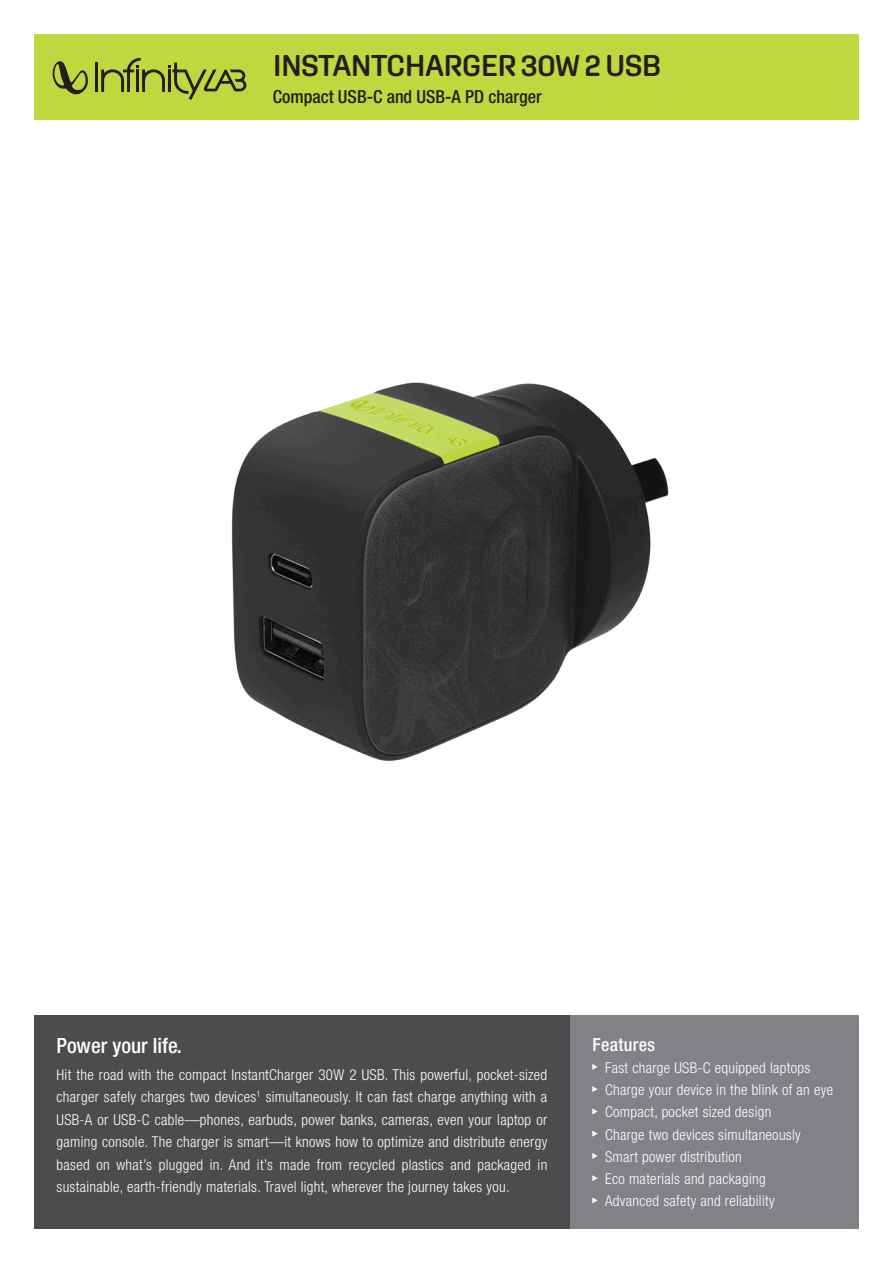
<style>
.page{position:relative;width:893px;height:1263px;background:#fff}
.page>*{position:absolute;margin:0;border:0;box-sizing:border-box;transform-origin:0 0}
.t1{font:600 30px "Aglet Sans";letter-spacing:-.025em;color:#231f20}
.t2{font:500 condensed 21px "Helvetica Neue LT Pro";color:#fff}
.t3{font:500 condensed 18px "Helvetica Neue LT Pro";color:#231f20}
.t4{font:500 condensed 18px "Helvetica Neue LT Pro";letter-spacing:.02em;color:#fff}
.t5{font:300 condensed 15px/22.5px "Helvetica Neue LT Pro";letter-spacing:.02em;color:#fff;text-align:justify}
</style>
<div class="page">
<div style="left:570px;top:1015px;width:289px;height:214px;background:#808285"></div>
<svg style="left:592px;top:1064px;width:6px;height:6px"></svg>
<svg style="left:592px;top:1086px;width:6px;height:6px"></svg>
<svg style="left:592px;top:1108px;width:6px;height:6px"></svg>
<svg style="left:592px;top:1131px;width:6px;height:6px"></svg>
<svg style="left:592px;top:1153px;width:6px;height:6px"></svg>
<svg style="left:592px;top:1175px;width:6px;height:6px"></svg>
<svg style="left:592px;top:1197px;width:6px;height:6px"></svg>
<div style="left:34px;top:34px;width:825px;height:85px;background:#c0d73d"></div>
<div style="left:34px;top:1015px;width:536px;height:214px;background:#4b4c4d"></div>
<hr style="left:95px;top:63px;width:3px;height:29px;background:#231f20">
<svg style="left:52px;top:61px;width:36px;height:33px"></svg>
<svg style="left:101px;top:58px;width:145px;height:42px"></svg>
<img style="left:231px;top:382px;width:438px;height:379px">
<p class="t1" style="left:273px;top:48px;width:390px">INSTANTCHARGER 30W 2 USB</p>
<p class="t3" style="left:273px;top:86px;width:271px">Compact USB-C and USB-A PD charger</p>
<p class="t2" style="left:57px;top:1033px;width:127px">Power your life.</p>
<p class="t5" style="left:57px;top:1063px;width:492px">Hit the road with the compact InstantCharger 30W 2 USB. This powerful, pocket-sized charger safely charges two devices<sup>1</sup> simultaneously. It can fast charge anything with a USB-A or USB-C cable—phones, earbuds, power banks, cameras, even your laptop or gaming console. The charger is smart—it knows how to optimize and distribute energy based on what’s plugged in. And it’s made from recycled plastics and packaged in sustainable, earth-friendly materials. Travel light, wherever the journey takes you.</p>
<p class="t4" style="left:592px;top:1033px;width:64px">Features</p>
<p class="t5" style="left:605px;top:1056px;width:207px">Fast charge USB-C equipped laptops</p>
<p class="t5" style="left:605px;top:1078px;width:229px">Charge your device in the blink of an eye</p>
<p class="t5" style="left:605px;top:1101px;width:168px">Compact, pocket sized design</p>
<p class="t5" style="left:605px;top:1123px;width:197px">Charge two devices simultaneously</p>
<p class="t5" style="left:605px;top:1145px;width:138px">Smart power distribution</p>
<p class="t5" style="left:605px;top:1167px;width:162px">Eco materials and packaging</p>
<p class="t5" style="left:605px;top:1190px;width:171px">Advanced safety and reliability</p>
</div>
